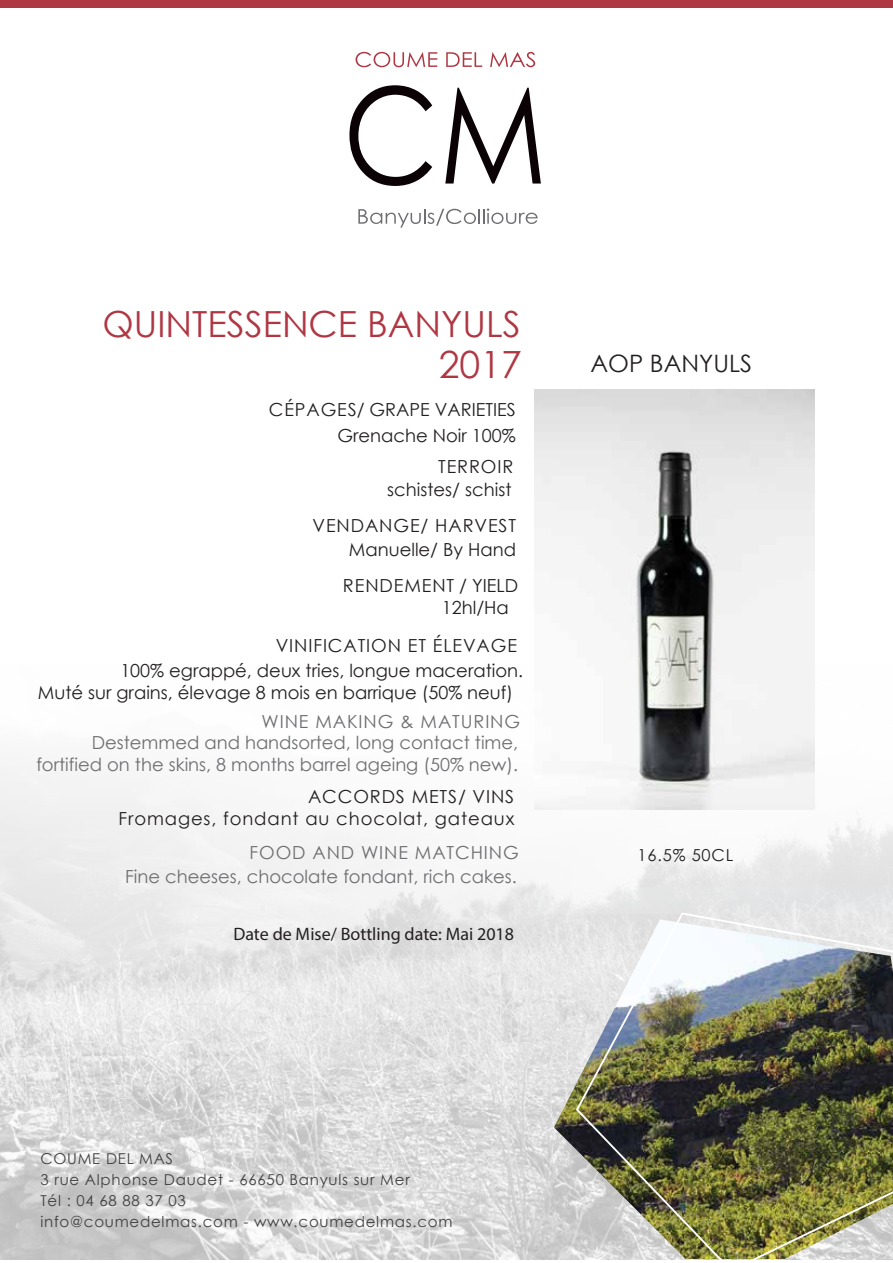
<style>
.page{position:relative;width:893px;height:1263px;background:#fff}
.page>*{position:absolute;margin:0;border:0;box-sizing:border-box;transform-origin:0 0}
.t1{font:37.5px "Century Gothic";color:#af3743}
.t2{font:36px "Century Gothic";color:#af3743}
.t3{font:24px "Century Gothic";color:#231f20}
.t4{font:18px/25.5px "Century Gothic";color:#231f20;text-align:right}
.t5{font:18px/21.3px "Century Gothic";color:#6d6e71;text-align:right}
.t6{font:18px/24px "Century Gothic";letter-spacing:.05em;color:#231f20;text-align:right}
.t7{font:18px "Myriad Pro";color:#231f20}
.t8{font:16.5px "Century Gothic";letter-spacing:.05em;color:#231f20}
.t9{font:15px/21px "Century Gothic";letter-spacing:.05em;color:#414042}
</style>
<div class="page">
<img style="left:0;top:664px;width:893px;height:596px">
<img style="left:538px;top:888px;width:355px;height:370px">
<img style="left:574px;top:911px;width:319px;height:349px">
<div style="left:0;top:0;width:893px;height:8px;background:#af3743"></div>
<svg style="left:356px;top:52px;width:81px;height:15px"></svg>
<svg style="left:446px;top:52px;width:36px;height:15px"></svg>
<svg style="left:490px;top:52px;width:45px;height:15px"></svg>
<svg style="left:349px;top:85px;width:83px;height:101px"></svg>
<svg style="left:445px;top:88px;width:96px;height:96px"></svg>
<svg style="left:358px;top:208px;width:180px;height:20px"></svg>
<img style="left:534px;top:390px;width:280px;height:420px">
<h2 class="t2" style="left:102px;top:302px;width:420px">QUINTESSENCE BANYULS</h2>
<h1 class="t1" style="left:439px;top:341px;width:85px">2017</h1>
<h3 class="t3" style="left:590px;top:348px;width:163px">AOP BANYULS</h3>
<p class="t4" style="left:269px;top:397px;width:248px">CÉPAGES/ GRAPE VARIETIES<br>Grenache Noir 100%</p>
<p class="t4" style="left:387px;top:455px;width:128px;line-height:22.5px">TERROIR schistes/ schist</p>
<p class="t6" style="left:312px;top:513px;width:205px">VENDANGE/ HARVEST<br>Manuelle/ By Hand</p>
<p class="t6" style="left:343px;top:573px;width:177px">RENDEMENT / YIELD</p>
<p class="t4" style="left:442px;top:595px;width:68px">12hl/Ha</p>
<p class="t4" style="left:120px;top:632px;width:404px;text-align:left;text-indent:155px">VINIFICATION ET ÉLEVAGE<br>100% egrappé, deux tries, longue maceration.</p>
<p class="t4" style="left:38px;top:679px;width:477px">Muté sur grains, élevage 8 mois en barrique (50% neuf)</p>
<p class="t5" style="left:36px;top:711px;width:485px">WINE MAKING &amp; MATURING<br>Destemmed and handsorted, long contact time, fortified on the skins, 8 months barrel ageing (50% new).</p>
<p class="t6" style="left:119px;top:786px;width:397px;line-height:21.6px">ACCORDS METS/ VINS<br>Fromages, fondant au chocolat, gateaux</p>
<p class="t5" style="left:125px;top:840px;width:395px;line-height:24px">FOOD AND WINE MATCHING<br>Fine cheeses, chocolate fondant, rich cakes.</p>
<p class="t7" style="left:233px;top:923px;width:282px">Date de Mise/ Bottling date: Mai 2018</p>
<p class="t9" style="left:40px;top:1148px;width:413px">COUME DEL MAS<br>3 rue Alphonse Daudet - 66650 Banyuls sur Mer<br>Tél : 04 68 88 37 03<br>info@coumedelmas.com - www.coumedelmas.com</p>
<p class="t8" style="left:637px;top:845px;width:97px">16.5% 50CL</p>
</div>
